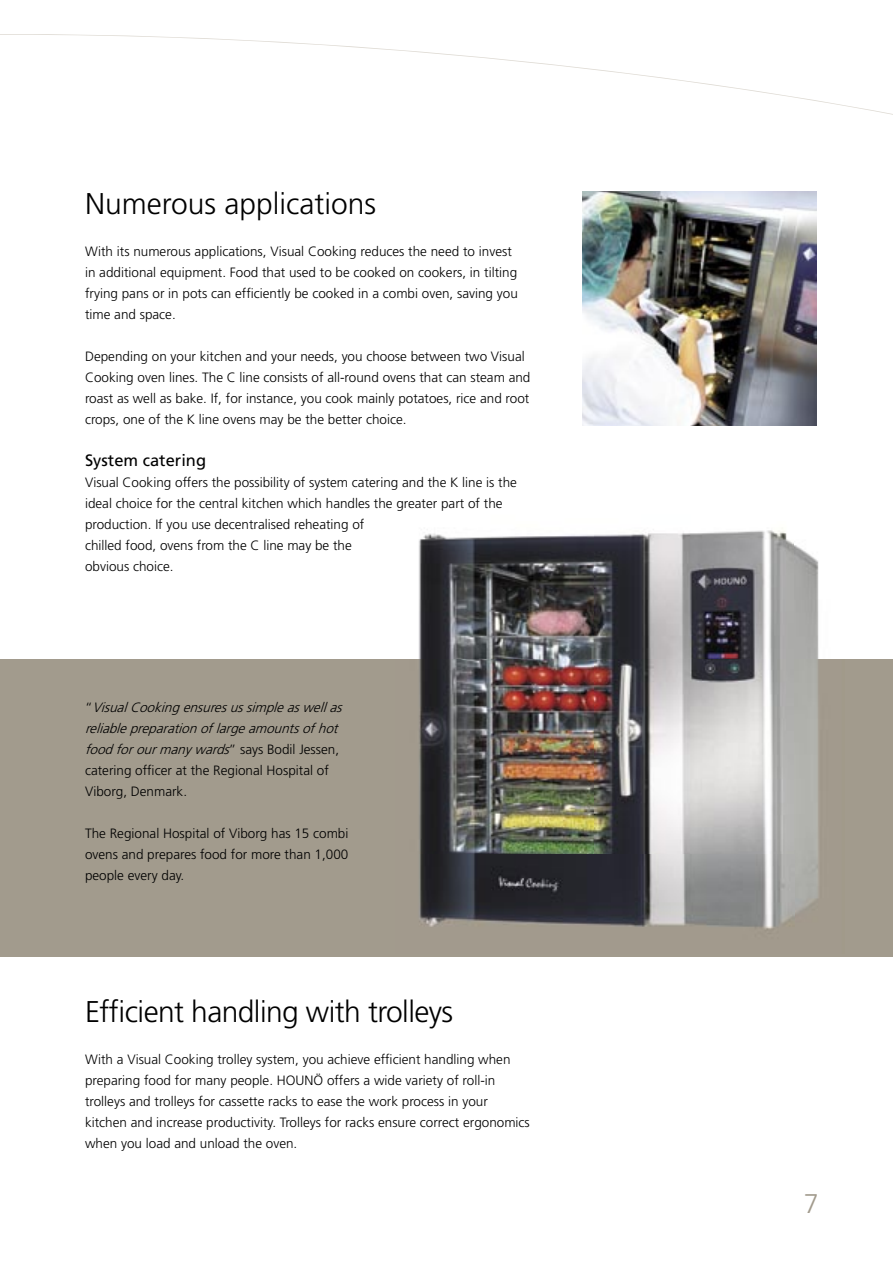
<style>
.page{position:relative;width:893px;height:1263px;background:#fff}
.page>*{position:absolute;margin:0;border:0;box-sizing:border-box;transform-origin:0 0}
.t1{font:300 30px "Frutiger LT";letter-spacing:-.02em;color:#000}
.t2{font:300 30px "Frutiger LT";color:#000}
.t3{font:300 27px "Frutiger LT";color:#a29b8d}
.t4{font:16.5px "Frutiger LT";color:#000}
.t5{font:300 13.5px/21px "Frutiger LT";color:#000}
.t6{font:italic 300 13.5px/21px "Frutiger LT";color:#000}
.s1{font-style:normal}
</style>
<div class="page">
<div style="left:0;top:659px;width:893px;height:298px;background:#a29b8d"></div>
<img style="left:418px;top:530px;width:401px;height:399px">
<img style="left:583px;top:191px;width:233px;height:234px">
<svg style="left:0;top:34px;width:893px;height:81px"></svg>
<h1 class="t2" style="left:85px;top:187px;width:293px">Numerous applications</h1>
<p class="t5" style="left:85px;top:241px;width:434px">With its numerous applications, Visual Cooking reduces the need to invest in additional equipment. Food that used to be cooked on cookers, in tilting frying pans or in pots can efficiently be cooked in a combi oven, saving you time and space.</p>
<p class="t5" style="left:85px;top:346px;width:447px">Depending on your kitchen and your needs, you choose between two Visual Cooking oven lines. The C line consists of all-round ovens that can steam and roast as well as bake. If, for instance, you cook mainly potatoes, rice and root crops, one of the K line ovens may be the better choice.</p>
<p class="t4" style="left:85px;top:450px;width:123px">System catering</p>
<p class="t5" style="left:85px;top:472px;width:433px">Visual Cooking offers the possibility of system catering and the K line is the ideal choice for the central kitchen which handles the greater part of the production. If you use decentralised reheating of<br>chilled food, ovens from the C line may be the<br>obvious choice.</p>
<p class="t6" style="left:85px;top:697px;width:263px"><span class="s1">“</span> VisualCookingensuresussimpleaswellas reliablepreparationoflargeamountsofhot foodforourmanywards<span class="s1">” s a y s B o d i l J e s s e n , catering officer at the Regional Hospital of Viborg, Denmark.</span></p>
<p class="t5" style="left:85px;top:823px;width:265px;text-align:justify">The Regional Hospital of Viborg has 15 combi ovens and prepares food for more than 1,000 people every day.</p>
<h1 class="t1" style="left:85px;top:994px;width:370px">Efficient handling with trolleys</h1>
<p class="t5" style="left:85px;top:1049px;width:446px">With a Visual Cooking trolley system, you achieve efficient handling when preparing food for many people. HOUNÖ offers a wide variety of roll-in trolleys and trolleys for cassette racks to ease the work process in your kitchen and increase productivity. Trolleys for racks ensure correct ergonomics when you load and unload the oven.</p>
<h2 class="t3" style="left:804px;top:1188px;width:17px">7</h2>
</div>
